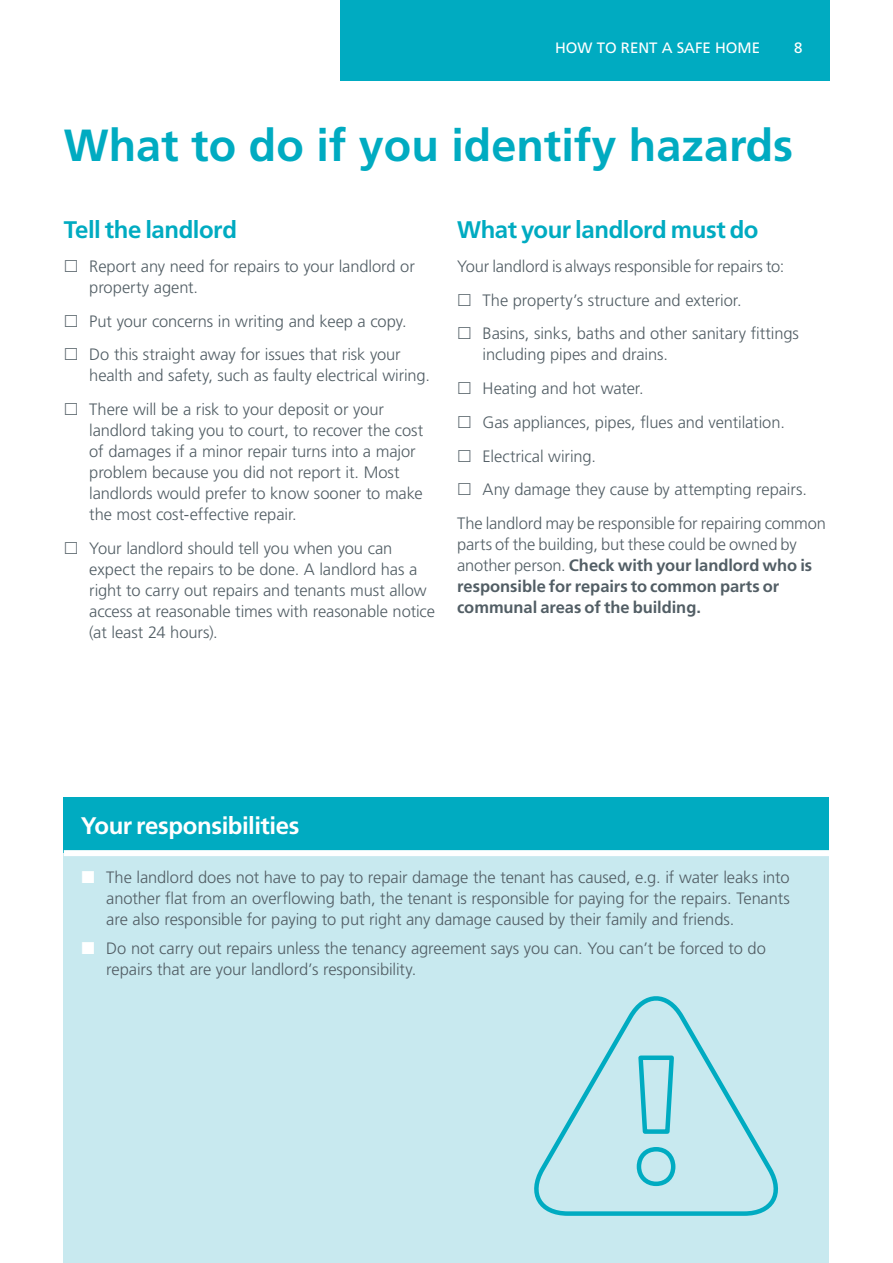
<style>
.page{position:relative;width:893px;height:1263px;background:#fff}
.page>*{position:absolute;margin:0;border:0;box-sizing:border-box;transform-origin:0 0}
.t1{font:700 45px "Frutiger LT Std";color:#00abc1}
.t2{font:700 24px "Frutiger LT Std";letter-spacing:-.02em;color:#00abc1}
.Table_headers{font:700 24px "Frutiger LT Std";letter-spacing:-.02em;color:#fff}
.Body_copy{font:300 16.5px/21px "Frutiger LT Std";letter-spacing:-.005em;color:#525e65}
.t3{font:15px "Frutiger LT Std";color:#fff}
.s1{font-weight:700}
</style>
<div class="page">
<div style="left:340px;top:0;width:489px;height:81px;background:#00abc1"></div>
<div style="left:64px;top:798px;width:765px;height:55px;background:#00abc1"></div>
<div style="left:64px;top:853px;width:765px;height:410px;background:#c8e9ef"></div>
<div style="left:64px;top:850px;width:765px;height:6px;background:#fff"></div>
<svg style="left:534px;top:996px;width:244px;height:220px"></svg>
<p class="t3" style="left:555px;top:39px;width:207px">HOW TO RENT A SAFE HOME</p>
<p class="t3" style="left:794px;top:39px;width:10px">8</p>
<h1 class="t1" style="left:64px;top:119px;width:731px">What to do if you identify hazards</h1>
<h2 class="t2" style="left:64px;top:216px;width:175px">Tell the landlord</h2>
<p class="Body_copy" style="left:89px;top:256px;width:327px">Report any need for repairs to your landlord or property agent.</p>
<p class="Body_copy" style="left:89px;top:311px;width:319px">Put your concerns in writing and keep a copy.</p>
<p class="Body_copy" style="left:89px;top:344px;width:342px">Do this straight away for issues that risk your health and safety, such as faulty electrical wiring.</p>
<p class="Body_copy" style="left:89px;top:399px;width:335px">There will be a risk to your deposit or your landlord taking you to court, to recover the cost of damages if a minor repair turns into a major problem because you did not report it. Most landlords would prefer to know sooner to make the most cost-effective repair.</p>
<p class="Body_copy" style="left:89px;top:538px;width:347px">Your landlord should tell you when you can expect the repairs to be done. A landlord has a right to carry out repairs and tenants must allow access at reasonable times with reasonable notice (at least 24 hours).</p>
<h2 class="t2" style="left:457px;top:216px;width:303px">What your landlord must do</h2>
<p class="Body_copy" style="left:457px;top:256px;width:329px">Your landlord is always responsible for repairs to:</p>
<p class="Body_copy" style="left:483px;top:290px;width:261px">The property’s structure and exterior.</p>
<p class="Body_copy" style="left:483px;top:323px;width:318px">Basins, sinks, baths and other sanitary fittings including pipes and drains.</p>
<p class="Body_copy" style="left:483px;top:378px;width:163px">Heating and hot water.</p>
<p class="Body_copy" style="left:483px;top:412px;width:304px">Gas appliances, pipes, flues and ventilation.</p>
<p class="Body_copy" style="left:483px;top:446px;width:115px">Electrical wiring.</p>
<p class="Body_copy" style="left:483px;top:479px;width:326px">Any damage they cause by attempting repairs.</p>
<p class="Body_copy" style="left:457px;top:513px;width:371px">The landlord may be responsible for repairing common parts of the building, but these could be owned by another person. <span class="s1">Check with your landlord who is responsible for repairs to common parts or communal areas of the building.</span></p>
<p class="Table_headers" style="left:81px;top:812px;width:220px">Your responsibilities</p>
<p class="Body_copy" style="left:106px;top:866px;width:685px;text-align:justify">The landlord does not have to pay to repair damage the tenant has caused, e.g. if water leaks into another flat from an overflowing bath, the tenant is responsible for paying for the repairs. Tenants are also responsible for paying to put right any damage caused by their family and friends.</p>
<p class="Body_copy" style="left:106px;top:938px;width:661px">Do not carry out repairs unless the tenancy agreement says you can. You can’t be forced to do repairs that are your landlord’s responsibility.</p>
</div>
